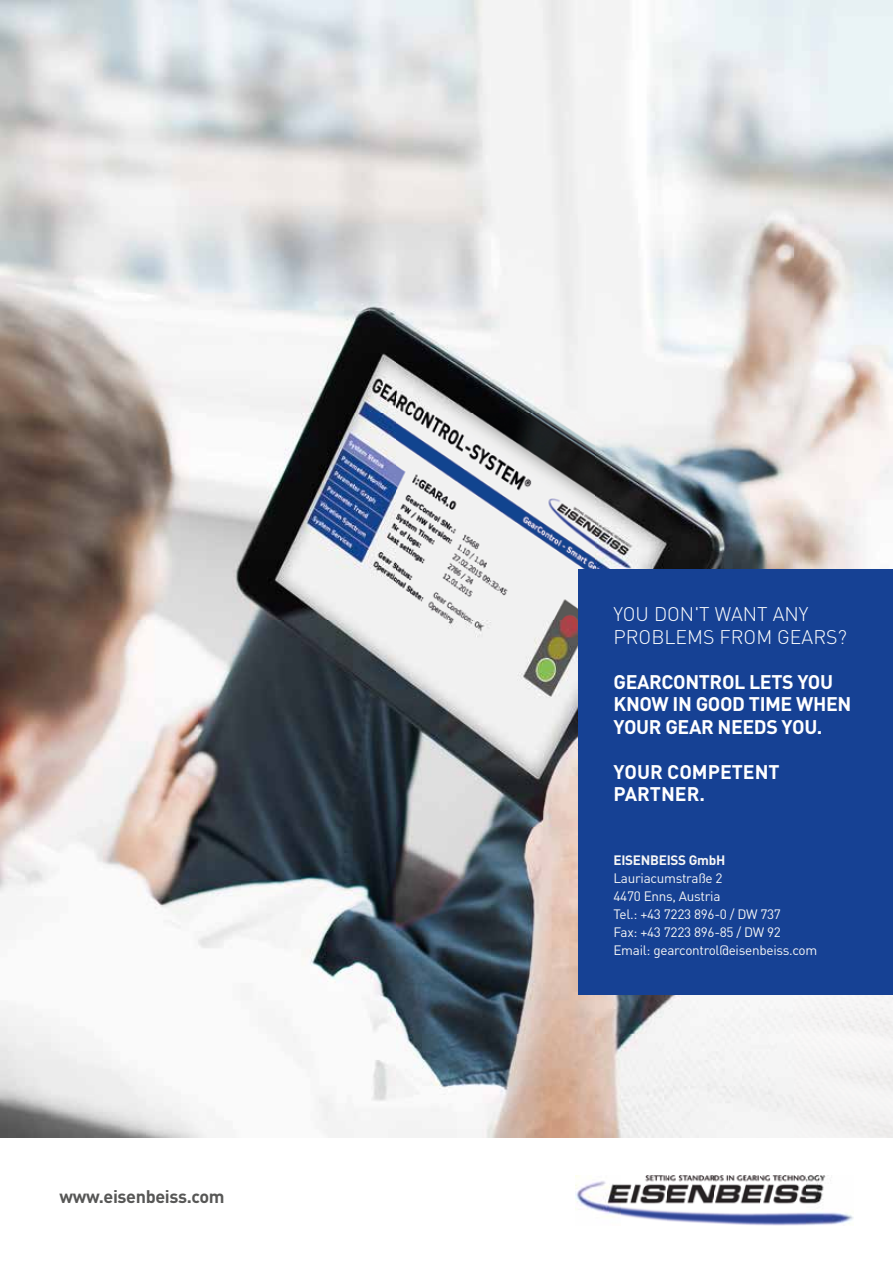
<style>
.page{position:relative;width:893px;height:1263px;background:#fff}
.page>*{position:absolute;margin:0;border:0;box-sizing:border-box;transform-origin:0 0}
.t1{font:700 19.5px/22.5px "DIN";letter-spacing:-.02em;color:#fff}
.t2{font:300 19.5px/22.5px "DIN";color:#fff}
.t3{font:700 19.5px/22.5px "DIN";color:#fff}
.t4{font:700 18px "DIN";color:#575756}
.t5{font:13.5px/18px "DIN";letter-spacing:-.02em;color:#f6f6f6}
.t6{font:700 13.5px "DIN";letter-spacing:-.02em;color:#f6f6f6}
</style>
<div class="page">
<img style="left:0;top:0;width:893px;height:1137px">
<div style="left:578px;top:570px;width:315px;height:425px;background:#164194"></div>
<img style="left:575px;top:1176px;width:278px;height:50px">
<h2 class="t4" style="left:60px;top:1185px;width:167px">www.eisenbeiss.com</h2>
<h1 class="t2" style="left:613px;top:603px;width:235px">YOU DON'T WANT ANY<br>PROBLEMS FROM GEARS?</h1>
<h1 class="t1" style="left:613px;top:670px;width:239px">GEARCONTROL LETS YOU<br>KNOW IN GOOD TIME WHEN<br>YOUR GEAR NEEDS YOU.</h1>
<h1 class="t3" style="left:613px;top:760px;width:168px">YOUR COMPETENT<br>PARTNER.</h1>
<p class="t6" style="left:613px;top:851px;width:113px">EISENBEISS GmbH</p>
<p class="t5" style="left:613px;top:868px;width:205px">Lauriacumstraße 2<br>4470 Enns, Austria<br>Tel.: +43 7223 896-0 / DW 737<br>Fax: +43 7223 896-85 / DW 92<br>Email: gearcontrol@eisenbeiss.com</p>
</div>
